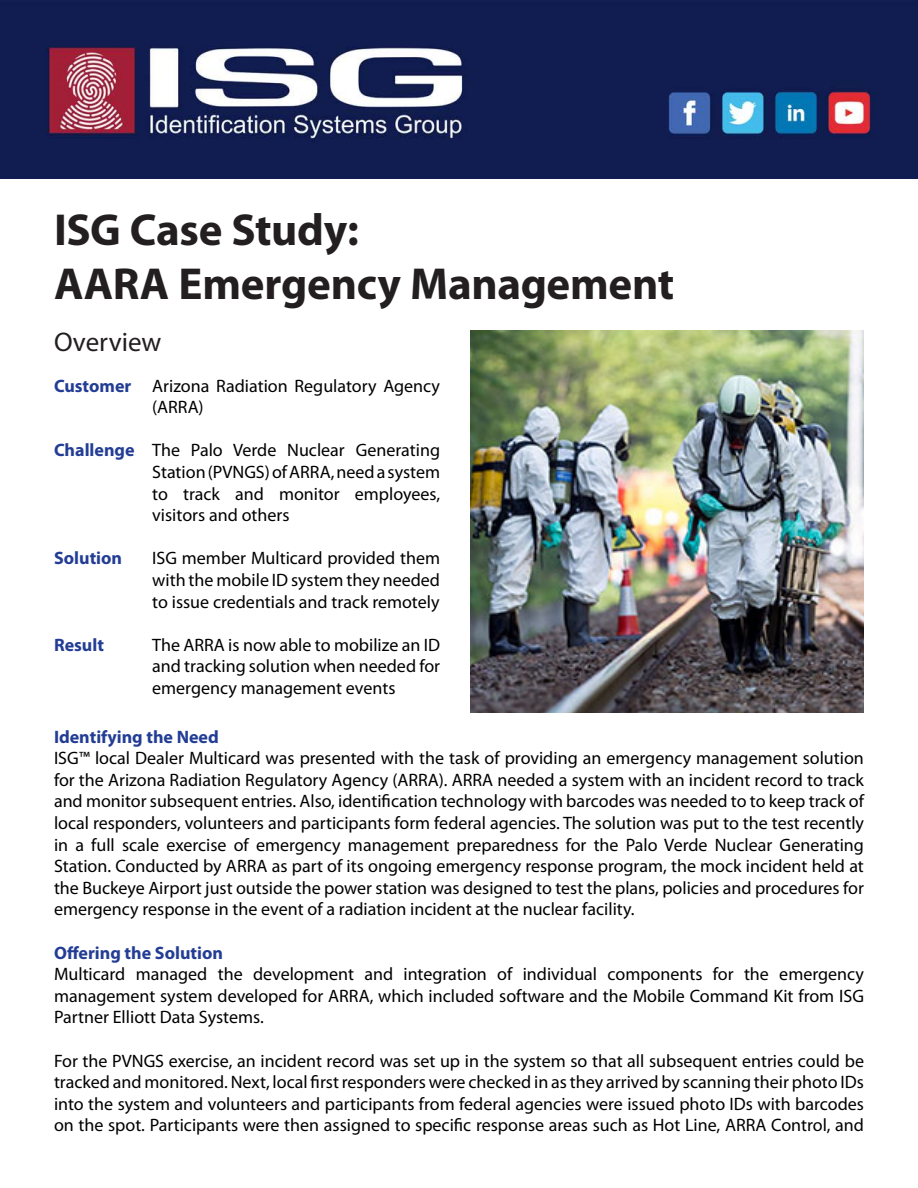
<style>
.page{position:relative;width:918px;height:1188px;background:#fff}
.page>*{position:absolute;margin:0;border:0;box-sizing:border-box;transform-origin:0 0}
.t1{font:700 45px "Myriad Pro";letter-spacing:-.005em;color:#231f20}
.t2{font:27px "Myriad Pro";color:#231f20}
.t3{font:18px/21.6px "Myriad Pro";color:#000;text-align:justify}
.t4{font:700 18px "Myriad Pro";color:#233d95}
</style>
<div class="page">
<img style="left:471px;top:330px;width:393px;height:383px">
<img style="left:1px;top:0;width:917px;height:179px">
<p class="t1" style="left:54px;top:201px;width:306px">ISG Case Study:</p>
<p class="t1" style="left:54px;top:255px;width:622px">AARA Emergency Management</p>
<p class="t2" style="left:54px;top:325px;width:109px">Overview</p>
<p class="t4" style="left:54px;top:374px;width:79px">Customer</p>
<p class="t4" style="left:54px;top:438px;width:82px">Challenge</p>
<p class="t4" style="left:54px;top:546px;width:70px">Solution</p>
<p class="t4" style="left:54px;top:633px;width:52px">Result</p>
<p class="t3" style="left:152px;top:374px;width:289px">Arizona Radiation Regulatory Agency (ARRA)</p>
<p class="t3" style="left:152px;top:439px;width:289px">The Palo Verde Nuclear Generating Station (PVNGS) of ARRA, need a system to track and monitor employees, visitors and others</p>
<p class="t3" style="left:152px;top:547px;width:289px">ISG member Multicard provided them with the mobile ID system they needed to issue credentials and track remotely</p>
<p class="t3" style="left:152px;top:634px;width:289px">The ARRA is now able to mobilize an ID and tracking solution when needed for emergency management events</p>
<p class="t4" style="left:54px;top:725px;width:166px">Identifying the Need</p>
<p class="t3" style="left:54px;top:747px;width:812px">ISG™ local Dealer Multicard was presented with the task of providing an emergency management solution for the Arizona Radiation Regulatory Agency (ARRA). ARRA needed a system with an incident record to track and monitor subsequent entries. Also, identification technology with barcodes was needed to to keep track of local responders, volunteers and participants form federal agencies. The solution was put to the test recently in a full scale exercise of emergency management preparedness for the Palo Verde Nuclear Generating Station. Conducted by ARRA as part of its ongoing emergency response program, the mock incident held at the Buckeye Airport just outside the power station was designed to test the plans, policies and procedures for emergency response in the event of a radiation incident at the nuclear facility.</p>
<p class="t4" style="left:54px;top:941px;width:171px">Offering the Solution</p>
<p class="t3" style="left:54px;top:963px;width:812px">Multicard managed the development and integration of individual components for the emergency management system developed for ARRA, which included software and the Mobile Command Kit from ISG Partner Elliott Data Systems.</p>
<p class="t3" style="left:54px;top:1049px;width:812px">For the PVNGS exercise, an incident record was set up in the system so that all subsequent entries could be tracked and monitored. Next, local first responders were checked in as they arrived by scanning their photo IDs into the system and volunteers and participants from federal agencies were issued photo IDs with barcodes on the spot. Participants were then assigned to specific response areas such as Hot Line, ARRA Control, and</p>
</div>
